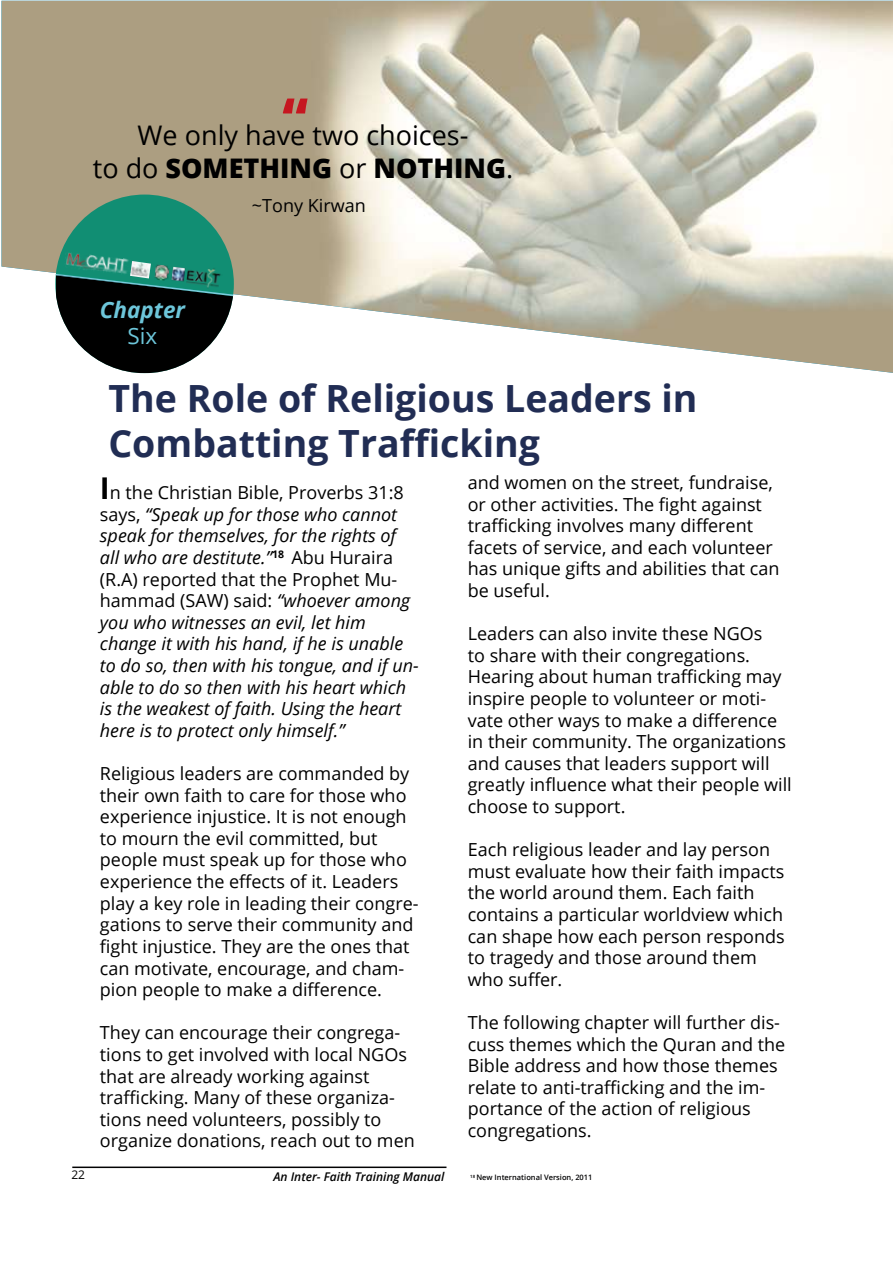
<style>
.page{position:relative;width:893px;height:1263px;background:#fff}
.page>*{position:absolute;margin:0;border:0;box-sizing:border-box;transform-origin:0 0}
.t1{font:800 52.5px "Open Sans";color:#c61620}
.t2{font:700 37.5px/45px "Open Sans";color:#212d54}
.t3{font:27px/33px "Open Sans";color:#000;text-align:center}
.t4{font:italic 700 22.5px "Open Sans";color:#6dc6da}
.t5{font:22.5px "Open Sans";color:#6dc6da}
.t6{font:18px/21.6px "Open Sans";color:#000}
.t7{font:italic 18px/21.6px "Open Sans";color:#000}
.t8{font:italic 600 12px "Open Sans";color:#000}
.t9{font:12px "Open Sans";color:#000}
.t10{font:600 7.5px "Open Sans";color:#020203}
.s1{font-weight:800}
.s2{font-weight:700;font-style:normal;font-size:30px}
.s3{font-style:normal}
</style>
<div class="page">
<hr style="left:72px;top:1166px;width:374px;height:2px;background:#020203">
<img style="left:2px;top:1px;width:891px;height:372px">
<div style="left:55px;top:195px;width:179px;height:178px;background:#118e73;border-radius:50%"></div>
<svg style="left:55px;top:272px;width:179px;height:101px"></svg>
<img style="left:63px;top:252px;width:67px;height:24px">
<img style="left:186px;top:268px;width:38px;height:23px">
<img style="left:171px;top:267px;width:15px;height:15px">
<img style="left:130px;top:261px;width:21px;height:17px">
<img style="left:154px;top:265px;width:16px;height:16px">
<h1 class="t1" style="left:282px;top:77px;width:28px">“</h1>
<h3 class="t3" style="left:93px;top:118px;width:422px">We only have two choices-<br>to do <span class="s1">SOMETHING</span> or <span class="s1">NOTHING</span>.</h3>
<p class="t6" style="left:252px;top:195px;width:115px">~Tony Kirwan</p>
<p class="t4" style="left:100px;top:294px;width:87px">Chapter</p>
<p class="t5" style="left:128px;top:320px;width:31px">Six</p>
<h2 class="t2" style="left:108px;top:375px;width:591px">The Role of Religious Leaders in<br>Combatting Trafficking</h2>
<p class="t7" style="left:100px;top:481px;width:320px"><span class="s2">I</span><span class="s3">n the Christian Bible, Proverbs 31:8 says,</span> “Speak up for those who cannot speak for themselves, for the rights of all who are destitute.”<sup>18</sup> <span class="s3">Abu Huraira (R.A) reported that the Prophet Mu&shy;hammad (SAW) said:</span> “whoever among you who witnesses an evil, let him change it with his hand, if he is unable to do so, then with his tongue, and if un&shy;able to do so then with his heart which is the weakest of faith. Using the heart here is to protect only himself.”</p>
<p class="t6" style="left:100px;top:762px;width:320px">Religious leaders are commanded by their own faith to care for those who experience injustice. It is not enough to mourn the evil committed, but people must speak up for those who experience the effects of it. Leaders play a key role in leading their congre&shy;gations to serve their community and fight injustice. They are the ones that can motivate, encourage, and cham&shy;pion people to make a difference.</p>
<p class="t6" style="left:100px;top:1021px;width:316px">They can encourage their congrega&shy;tions to get involved with local NGOs that are already working against trafficking. Many of these organiza&shy;tions need volunteers, possibly to organize donations, reach out to men</p>
<p class="t6" style="left:468px;top:471px;width:313px">and women on the street, fundraise, or other activities. The fight against trafficking involves many different facets of service, and each volunteer has unique gifts and abilities that can be useful.</p>
<p class="t6" style="left:468px;top:622px;width:325px">Leaders can also invite these NGOs<br>to share with their congregations.<br>Hearing about human trafficking may inspire people to volunteer or moti&shy;vate other ways to make a difference in their community. The organizations and causes that leaders support will greatly influence what their people will choose to support.</p>
<p class="t6" style="left:468px;top:838px;width:319px">Each religious leader and lay person must evaluate how their faith impacts the world around them. Each faith contains a particular worldview which can shape how each person responds to tragedy and those around them who suffer.</p>
<p class="t6" style="left:468px;top:1011px;width:319px">The following chapter will further dis&shy;cuss themes which the Quran and the Bible address and how those themes relate to anti-trafficking and the im&shy;portance of the action of religious congregations.</p>
<p class="t9" style="left:71px;top:1167px;width:15px">22</p>
<p class="t10" style="left:470px;top:1172px;width:124px"><sup>18</sup> New International Version, 2011</p>
<p class="t8" style="left:273px;top:1168px;width:173px">An Inter- Faith Training Manual</p>
</div>
